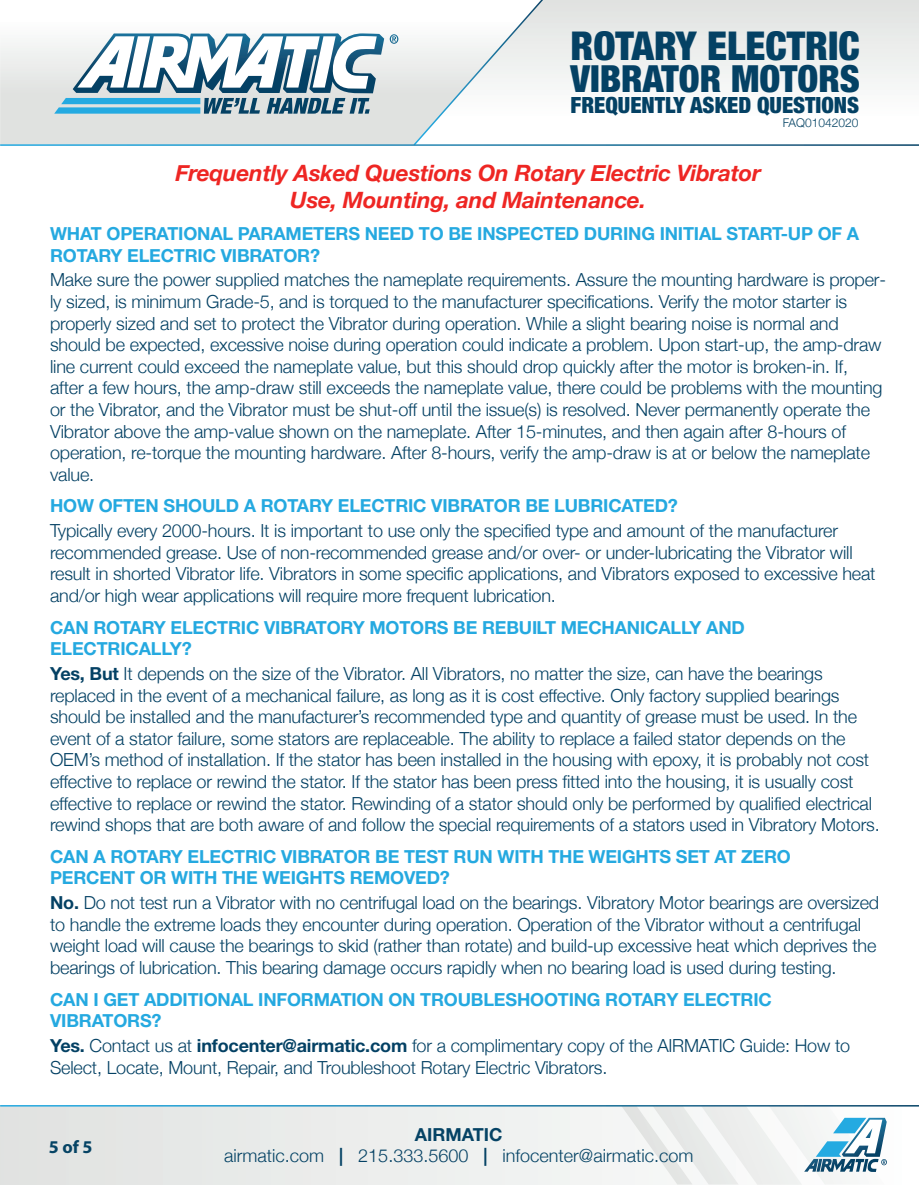
<style>
.page{position:relative;width:919px;height:1185px;background:#fff}
.page>*{position:absolute;margin:0;border:0;box-sizing:border-box;transform-origin:0 0}
.t1{font:900 condensed 39.9px "Helvetica Neue";color:#044164}
.t2{font:900 condensed 37.5px "Helvetica Neue";color:#044164}
.t3{font:italic 700 22.5px/27px "Helvetica Neue";letter-spacing:-.01em;color:#ee2623;text-align:center}
.t4{font:900 condensed 22.35px "Helvetica Neue";color:#044164}
.t5{font:300 18px/21.6px "Helvetica Neue";letter-spacing:-.01em;color:#044164}
.t6{font:700 18px/21.6px "Helvetica Neue LT Std";letter-spacing:-.01em;color:#25a9e0}
.t7{font:300 18px "Helvetica Neue";color:#054365}
.t8{font:700 18px "Helvetica Neue LT Std";color:#054365}
.t9{font:700 18px "Myriad Pro";color:#064465}
.t10{font:300 12px "Helvetica Neue";color:#064465}
.s1{font-family:"Helvetica Neue LT Std";font-weight:700}
.s2{color:#044164}
</style>
<div class="page">
<svg style="left:0;top:37px;width:412px;height:107px;background:#e2e4e2"></svg>
<svg style="left:545px;top:0;width:373px;height:82px"></svg>
<svg style="left:412px;top:0;width:133px;height:144px"></svg>
<svg style="left:54px;top:33px;width:344px;height:81px"></svg>
<div style="left:0;top:1106px;width:918px;height:79px;background:#ebeceb"></div>
<svg style="left:620px;top:1106px;width:266px;height:79px"></svg>
<h1 class="t1" style="left:570px;top:21px;width:291px">ROTARY ELECTRIC</h1>
<h2 class="t2" style="left:570px;top:55px;width:291px">VIBRATOR MOTORS</h2>
<p class="t4" style="left:570px;top:91px;width:290px">FREQUENTLY ASKED QUESTIONS</p>
<p class="t10" style="left:782px;top:115px;width:77px">FAQ01042020</p>
<p class="t3" style="left:175px;top:159px;width:586px">Frequently Asked Questions On Rotary Electric Vibrator<br>Use, Mounting, and Maintenance.</p>
<p class="t6" style="left:50px;top:222px;width:810px">WHAT OPERATIONAL PARAMETERS NEED TO BE INSPECTED DURING INITIAL START-UP OF A<br>ROTARY ELECTRIC VIBRATOR?</p>
<p class="t5" style="left:50px;top:269px;width:837px">Make sure the power supplied matches the nameplate requirements. Assure the mounting hardware is proper&shy;ly sized, is minimum Grade-5, and is torqued to the manufacturer specifications. Verify the motor starter is properly sized and set to protect the Vibrator during operation. While a slight bearing noise is normal and should be expected, excessive noise during operation could indicate a problem. Upon start-up, the amp-draw line current could exceed the nameplate value, but this should drop quickly after the motor is broken-in. If, after a few hours, the amp-draw still exceeds the nameplate value, there could be problems with the mounting or the Vibrator, and the Vibrator must be shut-off until the issue(s) is resolved. Never permanently operate the Vibrator above the amp-value shown on the nameplate. After 15-minutes, and then again after 8-hours of operation, re-torque the mounting hardware. After 8-hours, verify the amp-draw is at or below the nameplate value.</p>
<p class="t6" style="left:50px;top:495px;width:629px">HOW OFTEN SHOULD A ROTARY ELECTRIC VIBRATOR BE LUBRICATED?</p>
<p class="t5" style="left:50px;top:520px;width:826px">Typically every 2000-hours. It is important to use only the specified type and amount of the manufacturer recommended grease. Use of non-recommended grease and/or over- or under-lubricating the Vibrator will result in shorted Vibrator life. Vibrators in some specific applications, and Vibrators exposed to excessive heat and/or high wear applications will require more frequent lubrication.</p>
<p class="t6" style="left:50px;top:616px;width:696px">CAN ROTARY ELECTRIC VIBRATORY MOTORS BE REBUILT MECHANICALLY AND<br>ELECTRICALLY?</p>
<p class="t5" style="left:50px;top:662px;width:830px"><span class="s1">Yes, But</span> It depends on the size of the Vibrator. All Vibrators, no matter the size, can have the bearings replaced in the event of a mechanical failure, as long as it is cost effective. Only factory supplied bearings should be installed and the manufacturer’s recommended type and quantity of grease must be used. In the event of a stator failure, some stators are replaceable. The ability to replace a failed stator depends on the OEM’s method of installation. If the stator has been installed in the housing with epoxy, it is probably not cost effective to replace or rewind the stator. If the stator has been press fitted into the housing, it is usually cost effective to replace or rewind the stator. Rewinding of a stator should only be performed by qualified electrical rewind shops that are both aware of and follow the special requirements of a stators used in Vibratory Motors.</p>
<p class="t6" style="left:50px;top:845px;width:742px">CAN A ROTARY ELECTRIC VIBRATOR BE TEST RUN WITH THE WEIGHTS SET AT ZERO<br>PERCENT OR WITH THE WEIGHTS REMOVED?</p>
<p class="t5" style="left:50px;top:892px;width:830px"><span class="s1">No.</span> Do not test run a Vibrator with no centrifugal load on the bearings. Vibratory Motor bearings are oversized to handle the extreme loads they encounter during operation. Operation of the Vibrator without a centrifugal weight load will cause the bearings to skid (rather than rotate) and build-up excessive heat which deprives the bearings of lubrication. This bearing damage occurs rapidly when no bearing load is used during testing.</p>
<p class="t6" style="left:50px;top:988px;width:723px">CAN I GET ADDITIONAL INFORMATION ON TROUBLESHOOTING ROTARY ELECTRIC<br>VIBRATORS?</p>
<p class="t5" style="left:50px;top:1034px;width:801px"><span class="s1">Yes.</span> Contact us at <span class="s1">infocenter@airmatic.com</span> for a complimentary copy of the AIRMATIC Guide: How to<br>Select, Locate, Mount, Repair, and Troubleshoot Rotary Electric Vibrators.</p>
<p class="t9" style="left:49px;top:1135px;width:45px">5 of 5</p>
<p class="t8" style="left:415px;top:1123px;width:89px">AIRMATIC</p>
<p class="t7" style="left:224px;top:1145px;width:470px">airmatic.com <span class="s1">|</span> <span class="s2">215.333.5600</span> <span class="s1">|</span> infocenter@airmatic.com</p>
</div>
